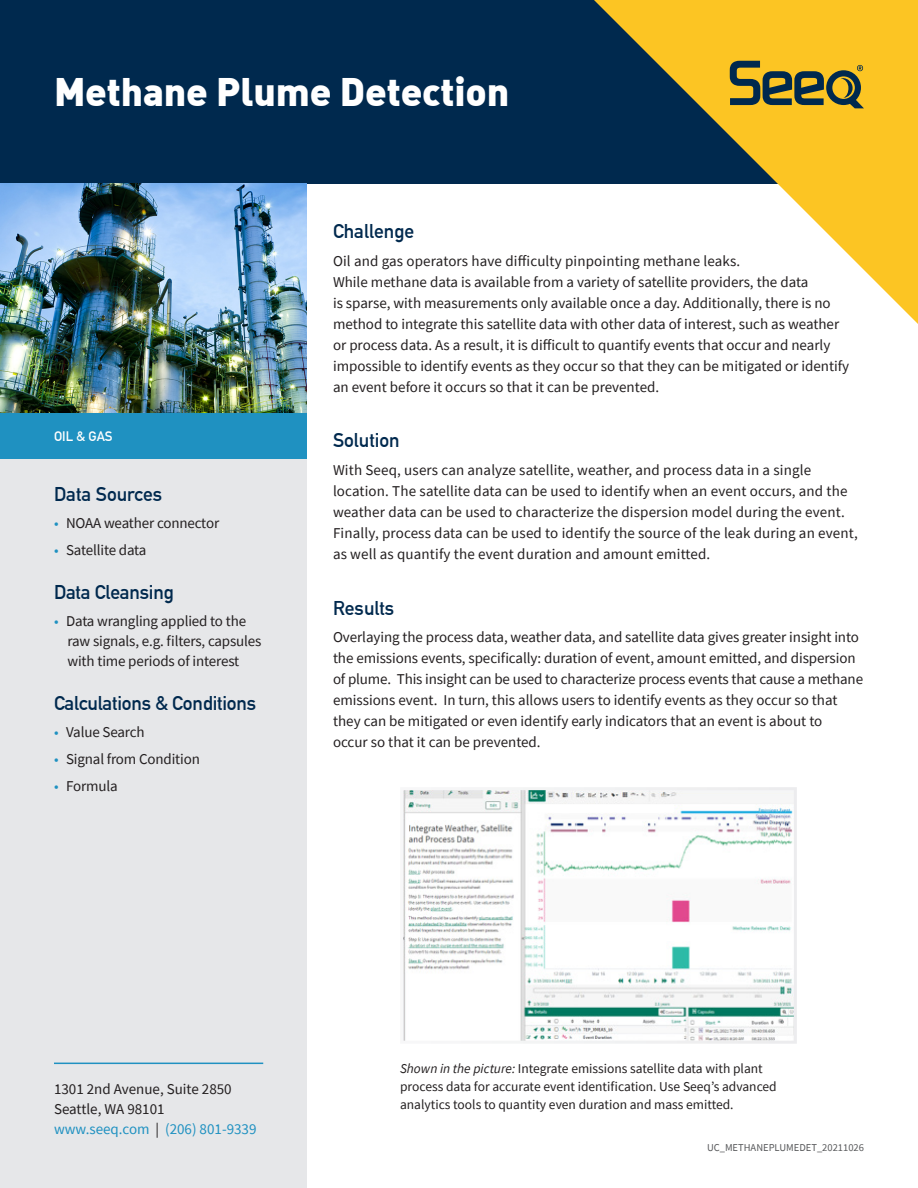
<style>
.page{position:relative;width:918px;height:1188px;background:#fff}
.page>*{position:absolute;margin:0;border:0;box-sizing:border-box;transform-origin:0 0}
.t1{font:900 39px "DIN Alternate";letter-spacing:-.005em;color:#fff}
.t2{font:700 19.5px "DIN Alternate";letter-spacing:-.01em;color:#00294e}
.t3{font:15px/21px "Source Sans Pro";color:#231f20}
.t4{font:15px "Source Sans Pro";color:#1f91c1}
.t5{font:13.5px/18px "Source Sans Pro";color:#231f20}
.t6{font:700 13.5px "DIN Alternate";color:#fff}
.t7{font:10.5px "Source Sans Pro";color:#57585a}
.s1{color:#1f91c1}
.s2{color:#231f20}
.s3{font-style:italic}
</style>
<div class="page">
<div style="left:0;top:183px;width:306px;height:1005px;background:#e6e7e9"></div>
<div style="left:0;top:412px;width:306px;height:47px;background:#1f91c1"></div>
<div style="left:0;top:0;width:918px;height:183px;background:#00294e"></div>
<svg style="left:594px;top:0;width:324px;height:324px"></svg>
<svg style="left:730px;top:61px;width:134px;height:47px"></svg>
<img style="left:0;top:184px;width:306px;height:228px">
<svg style="left:403px;top:787px;width:394px;height:257px"></svg>
<hr style="left:54px;top:1063px;width:209px;height:1px;background:#1f91c1">
<p class="t1" style="left:54px;top:65px;width:457px">Methane Plume Detection</p>
<p class="t6" style="left:54px;top:426px;width:60px">OIL &amp; GAS</p>
<p class="t2" style="left:54px;top:479px;width:110px">Data Sources</p>
<p class="t3" style="left:54px;top:512px;width:167px"><span class="s1">•</span> NOAA weather connector</p>
<p class="t3" style="left:54px;top:539px;width:94px"><span class="s1">•</span> Satellite data</p>
<p class="t2" style="left:54px;top:577px;width:121px">Data Cleansing</p>
<p class="t3" style="left:68px;top:610px;width:196px;line-height:20.2px;text-indent:-14px"><span class="s1">•</span> Data wrangling applied to the raw signals, e.g. filters, capsules with time periods of interest</p>
<p class="t2" style="left:54px;top:688px;width:204px">Calculations &amp; Conditions</p>
<p class="t3" style="left:54px;top:721px;width:92px"><span class="s1">•</span> Value Search</p>
<p class="t3" style="left:54px;top:748px;width:147px"><span class="s1">•</span> Signal from Condition</p>
<p class="t3" style="left:54px;top:775px;width:65px"><span class="s1">•</span> Formula</p>
<p class="t2" style="left:333px;top:216px;width:83px">Challenge</p>
<p class="t3" style="left:333px;top:250px;width:518px">Oil and gas operators have difficulty pinpointing methane leaks.<br>While methane data is available from a variety of satellite providers, the data<br>is sparse, with measurements only available once a day. Additionally, there is no method to integrate this satellite data with other data of interest, such as weather or process data. As a result, it is difficult to quantify events that occur and nearly impossible to identify events as they occur so that they can be mitigated or identify an event before it occurs so that it can be prevented.</p>
<p class="t2" style="left:333px;top:426px;width:68px">Solution</p>
<p class="t3" style="left:333px;top:459px;width:526px">With Seeq, users can analyze satellite, weather, and process data in a single location. The satellite data can be used to identify when an event occurs, and the weather data can be used to characterize the dispersion model during the event.<br>Finally, process data can be used to identify the source of the leak during an event, as well as quantify the event duration and amount emitted.</p>
<p class="t2" style="left:333px;top:593px;width:63px">Results</p>
<p class="t3" style="left:333px;top:627px;width:532px">Overlaying the process data, weather data, and satellite data gives greater insight into the emissions events, specifically: duration of event, amount emitted, and dispersion of plume. This insight can be used to characterize process events that cause a methane emissions event. In turn, this allows users to identify events as they occur so that they can be mitigated or even identify early indicators that an event is about to<br>occur so that it can be prevented.</p>
<p class="t3" style="left:54px;top:1078px;width:179px">1301 2nd Avenue, Suite 2850</p>
<p class="t3" style="left:54px;top:1098px;width:112px">Seattle, WA 98101</p>
<p class="t4" style="left:54px;top:1119px;width:204px">www.seeq.com <span class="s2">|</span> (206) 801-9339</p>
<p class="t5" style="left:400px;top:1059px;width:378px"><span class="s3">Shown in the picture:</span> Integrate emissions satellite data with plant process data for accurate event identification. Use Seeq’s advanced analytics tools to quantity even duration and mass emitted.</p>
<p class="t7" style="left:707px;top:1140px;width:158px">UC_METHANEPLUMEDET_20211026</p>
</div>
